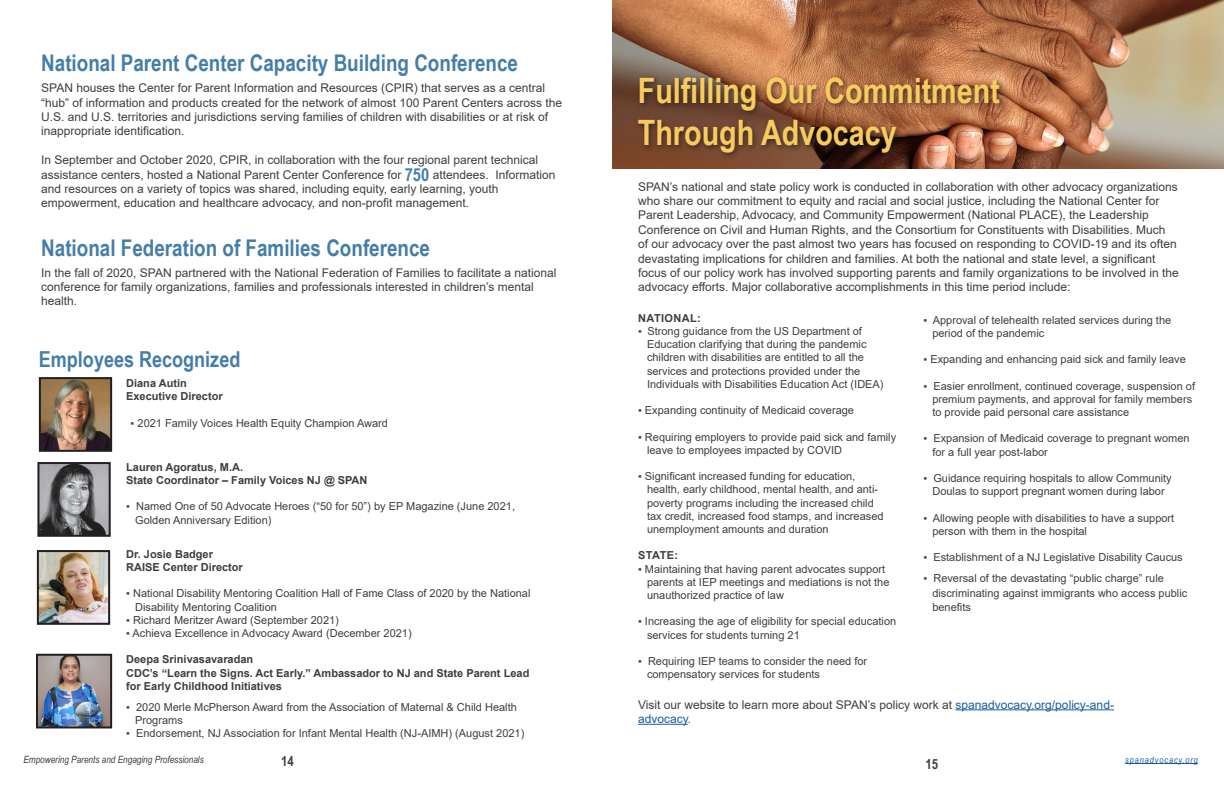
<style>
.page{position:relative;width:1224px;height:792px;background:#fff}
.page>*{position:absolute;margin:0;border:0;box-sizing:border-box;transform-origin:0 0}
.t1{font:700 35px/42px "Arial Narrow";color:#f9cb5d}
.t2{font:700 23px "Arial Narrow";color:#447ea8}
.t3{font:700 22px "Arial Narrow";color:#447ea8}
.t4{font:700 14px "Arial Narrow";color:#3e3e3f}
.t5{font:12px/14.4px "Arial";color:#3e3e3f}
.t6{font:11px/13.2px "Arial";color:#3e3e3f}
.t7{font:700 11px/13.2px "Arial";color:#3e3e3f}
.t8{font:700 11px "Arial";letter-spacing:.035em;color:#3e3e3f}
.t9{font:italic 10px "Arial Narrow";color:#3e3e3f}
.t10{font:italic 9px "Arial Narrow";letter-spacing:.1em;color:#175d9e}
.s1{font-family:"Arial Narrow";font-weight:700;font-size:18px;color:#447ea8}
.s2{font-family:"Times New Roman"}
.s3{color:#175d9e}
</style>
<div class="page">
<img style="left:612px;top:0;width:612px;height:168px">
<div style="left:635px;top:74px;width:371px;height:85px;background:#231f20;opacity:.75"></div>
<img style="left:39px;top:657px;width:70px;height:68px">
<div style="left:36px;top:654px;width:76px;height:74px;border:2px solid #231f20"></div>
<img style="left:40px;top:553px;width:67px;height:69px">
<div style="left:37px;top:550px;width:73px;height:75px;border:2px solid #231f20"></div>
<img style="left:40px;top:465px;width:68px;height:69px">
<div style="left:37px;top:462px;width:74px;height:75px;border:2px solid #231f20"></div>
<img style="left:42px;top:380px;width:67px;height:69px">
<div style="left:39px;top:377px;width:73px;height:75px;border:2px solid #231f20"></div>
<hr style="left:955px;top:709px;width:159px;height:1px;background:#175d9e">
<hr style="left:638px;top:724px;width:50px;height:1px;background:#175d9e">
<hr style="left:1125px;top:763px;width:73px;height:1px;background:#175d9e">
<p class="t2" style="left:41px;top:45px;width:478px">National Parent Center Capacity Building Conference</p>
<p class="t5" style="left:41px;top:81px;width:522px">SPAN houses the Center for Parent Information and Resources (CPIR) that serves as a central “hub” of information and products created for the network of almost 100 Parent Centers across the U.S. and U.S. territories and jurisdictions serving families of children with disabilities or at risk of inappropriate identification.</p>
<p class="t5" style="left:41px;top:153px;width:516px">In September and October 2020, CPIR, in collaboration with the four regional parent technical assistance centers, hosted a National Parent Center Conference for <span class="s1">750</span> attendees. Information and resources on a variety of topics was shared, including equity, early learning, youth empowerment, education and healthcare advocacy, and non-profit management.</p>
<p class="t2" style="left:41px;top:230px;width:390px">National Federation of Families Conference</p>
<p class="t5" style="left:41px;top:265px;width:517px">In the fall of 2020, SPAN partnered with the National Federation of Families to facilitate a national conference for family organizations, families and professionals interested in children’s mental health.</p>
<p class="t3" style="left:39px;top:342px;width:203px">Employees Recognized</p>
<p class="t7" style="left:126px;top:377px;width:62px">Diana Autin</p>
<p class="t7" style="left:126px;top:390px;width:98px">Executive Director</p>
<p class="t6" style="left:131px;top:416px;width:259px"><span class="s2">▪</span> 2021 Family Voices Health Equity Champion Award</p>
<p class="t7" style="left:126px;top:461px;width:118px">Lauren Agoratus, M.A.</p>
<p class="t7" style="left:126px;top:474px;width:243px">State Coordinator – Family Voices NJ @ SPAN</p>
<p class="t6" style="left:135px;top:500px;width:381px;text-indent:-9px"><span class="s2">▪</span> Named One of 50 Advocate Heroes (“50 for 50”) by EP Magazine (June 2021,<br>Golden Anniversary Edition)</p>
<p class="t7" style="left:126px;top:548px;width:88px">Dr. Josie Badger</p>
<p class="t7" style="left:126px;top:561px;width:118px">RAISE Center Director</p>
<p class="t6" style="left:135px;top:587px;width:397px;text-indent:-9px"><span class="s2">▪</span> National Disability Mentoring Coalition Hall of Fame Class of 2020 by the National<br>Disability Mentoring Coalition</p>
<p class="t6" style="left:126px;top:613px;width:214px"><span class="s2">▪</span> Richard Meritzer Award (September 2021)</p>
<p class="t6" style="left:126px;top:627px;width:287px"><span class="s2">▪</span> Achieva Excellence in Advocacy Award (December 2021)</p>
<p class="t7" style="left:126px;top:653px;width:129px">Deepa Srinivasavaradan</p>
<p class="t7" style="left:126px;top:666px;width:405px">CDC’s “Learn the Signs. Act Early.” Ambassador to NJ and State Parent Lead for Early Childhood Initiatives</p>
<p class="t6" style="left:135px;top:700px;width:383px;text-indent:-9px"><span class="s2">▪</span> 2020 Merle McPherson Award from the Association of Maternal &amp; Child Health<br>Programs</p>
<p class="t6" style="left:126px;top:727px;width:400px"><span class="s2">▪</span> Endorsement, NJ Association for Infant Mental Health (NJ-AIMH) (August 2021)</p>
<p class="t1" style="left:638px;top:68px;width:363px">Fulfilling Our Commitment<br>Through Advocacy</p>
<p class="t5" style="left:638px;top:179px;width:542px">SPAN’s national and state policy work is conducted in collaboration with other advocacy organizations who share our commitment to equity and racial and social justice, including the National Center for Parent Leadership, Advocacy, and Community Empowerment (National PLACE), the Leadership Conference on Civil and Human Rights, and the Consortium for Constituents with Disabilities. Much<br>of our advocacy over the past almost two years has focused on responding to COVID-19 and its often devastating implications for children and families. At both the national and state level, a significant focus of our policy work has involved supporting parents and family organizations to be involved in the advocacy efforts. Major collaborative accomplishments in this time period include:</p>
<p class="t8" style="left:638px;top:310px;width:64px">NATIONAL:</p>
<p class="t6" style="left:647px;top:324px;width:238px;text-indent:-9px"><span class="s2">▪</span> Strong guidance from the US Department of Education clarifying that during the pandemic children with disabilities are entitled to all the services and protections provided under the Individuals with Disabilities Education Act (IDEA)</p>
<p class="t6" style="left:638px;top:404px;width:218px"><span class="s2">▪</span> Expanding continuity of Medicaid coverage</p>
<p class="t6" style="left:647px;top:430px;width:251px;text-indent:-9px"><span class="s2">▪</span> Requiring employers to provide paid sick and family leave to employees impacted by COVID</p>
<p class="t6" style="left:647px;top:470px;width:238px;text-indent:-9px"><span class="s2">▪</span> Significant increased funding for education, health, early childhood, mental health, and anti&shy;poverty programs including the increased child tax credit, increased food stamps, and increased unemployment amounts and duration</p>
<p class="t7" style="left:638px;top:549px;width:41px">STATE:</p>
<p class="t6" style="left:647px;top:562px;width:244px;text-indent:-9px"><span class="s2">▪</span> Maintaining that having parent advocates support parents at IEP meetings and mediations is not the unauthorized practice of law</p>
<p class="t6" style="left:647px;top:615px;width:251px;text-indent:-9px"><span class="s2">▪</span> Increasing the age of eligibility for special education services for students turning 21</p>
<p class="t6" style="left:647px;top:654px;width:222px;text-indent:-9px"><span class="s2">▪</span> Requiring IEP teams to consider the need for compensatory services for students</p>
<p class="t6" style="left:932px;top:313px;width:240px;text-indent:-9px"><span class="s2">▪</span> Approval of telehealth related services during the period of the pandemic</p>
<p class="t6" style="left:923px;top:353px;width:264px"><span class="s2">▪</span> Expanding and enhancing paid sick and family leave</p>
<p class="t6" style="left:932px;top:379px;width:264px;text-indent:-9px"><span class="s2">▪</span> Easier enrollment, continued coverage, suspension of premium payments, and approval for family members to provide paid personal care assistance</p>
<p class="t6" style="left:932px;top:432px;width:259px;text-indent:-9px"><span class="s2">▪</span> Expansion of Medicaid coverage to pregnant women for a full year post-labor</p>
<p class="t6" style="left:923px;top:471px;width:250px;text-align:center"><span class="s2">▪</span> Guidance requiring hospitals to allow Community<br>Doulas to support pregnant women during labor</p>
<p class="t6" style="left:932px;top:511px;width:243px;text-indent:-9px"><span class="s2">▪</span> Allowing people with disabilities to have a support person with them in the hospital</p>
<p class="t6" style="left:923px;top:551px;width:261px"><span class="s2">▪</span> Establishment of a NJ Legislative Disability Caucus</p>
<p class="t6" style="left:932px;top:571px;width:256px;line-height:14.4px;text-indent:-9px"><span class="s2">▪</span> Reversal of the devastating “public charge” rule discriminating against immigrants who access public benefits</p>
<p class="t5" style="left:638px;top:697px;width:477px">Visit our website to learn more about SPAN’s policy work at <span class="s3">spanadvocacy.org/policy-and&shy;advocacy</span>.</p>
<p class="t9" style="left:23px;top:753px;width:182px">Empowering Parents and Engaging Professionals</p>
<p class="t4" style="left:281px;top:751px;width:14px">14</p>
<p class="t4" style="left:926px;top:753px;width:14px">15</p>
<p class="t10" style="left:1125px;top:753px;width:74px">spanadvocacy.org</p>
</div>
